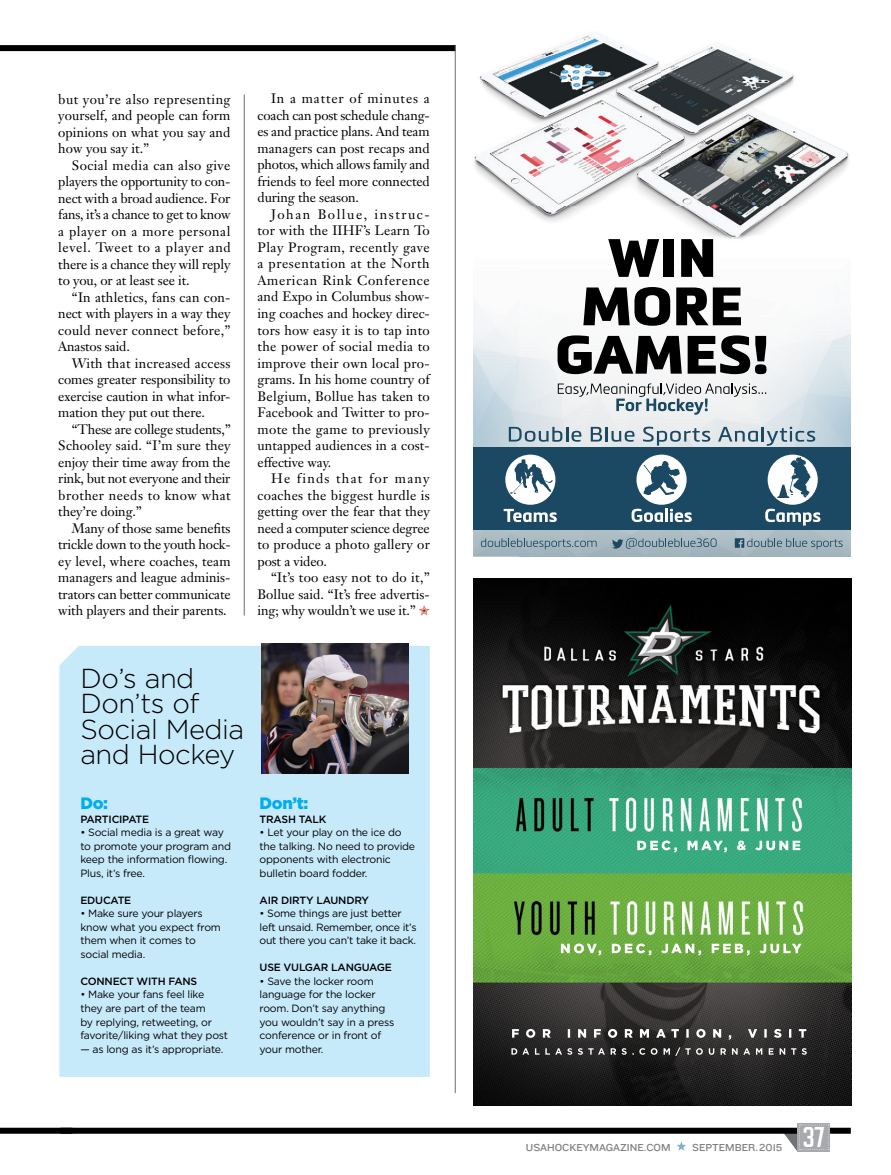
<style>
.page{position:relative;width:891px;height:1175px;background:#fff}
.page>*{position:absolute;margin:0;border:0;box-sizing:border-box;transform-origin:0 0}
.t1{font:28.5px "Featured Item";color:#fff}
.t2{font:300 27.45px/25.2px "Gotham";letter-spacing:-.02em;color:#000}
.t3{font:900 16.5px "Gotham";color:#00aeef}
.t4{font:13.5px/16.5px "Janson Text";letter-spacing:-.01em;color:#000;text-align:justify}
.t5{font:10.5px/13.5px "Gotham";letter-spacing:-.02em;color:#000}
.t6{font:500 10.5px "Gotham";letter-spacing:-.02em;color:#000}
.t7{font:10.5px "Knockout HTF32 Junior Cruiserwt";color:#808285}
</style>
<div class="page">
<div style="left:0;top:45px;width:456px;height:6px;background:#000"></div>
<div style="left:0;top:1127px;width:72px;height:6px;background:#000"></div>
<div style="left:60px;top:1127px;width:791px;height:6px;background:#000"></div>
<div style="left:797px;top:1122px;width:33px;height:29px;background:#a7a9ac"></div>
<svg style="left:783px;top:1124px;width:46px;height:27px"></svg>
<hr style="left:244px;top:95px;width:1px;height:520px;background:#6d6e71">
<svg style="left:677px;top:1141px;width:9px;height:9px"></svg>
<img style="left:473px;top:307px;width:47px;height:249px">
<img style="left:520px;top:258px;width:331px;height:298px">
<img style="left:474px;top:34px;width:375px;height:172px">
<img style="left:524px;top:206px;width:272px;height:52px">
<svg style="left:509px;top:427px;width:73px;height:15px"></svg>
<svg style="left:591px;top:427px;width:44px;height:15px"></svg>
<svg style="left:643px;top:427px;width:67px;height:18px"></svg>
<svg style="left:718px;top:427px;width:97px;height:19px;background:#adbdc7"></svg>
<div style="left:473px;top:447px;width:378px;height:82px;background:#1b4863"></div>
<svg style="left:481px;top:538px;width:116px;height:11px"></svg>
<svg style="left:612px;top:538px;width:105px;height:11px"></svg>
<svg style="left:735px;top:538px;width:108px;height:11px"></svg>
<svg style="left:765px;top:509px;width:55px;height:16px"></svg>
<div style="left:768px;top:454px;width:50px;height:51px;background:#fff;border-radius:50%"></div>
<svg style="left:777px;top:457px;width:34px;height:41px"></svg>
<div style="left:505px;top:454px;width:50px;height:51px;background:#fff;border-radius:50%"></div>
<svg style="left:510px;top:459px;width:43px;height:35px"></svg>
<svg style="left:504px;top:509px;width:53px;height:13px"></svg>
<div style="left:636px;top:454px;width:51px;height:51px;background:#fff;border-radius:50%"></div>
<svg style="left:643px;top:461px;width:37px;height:34px"></svg>
<svg style="left:632px;top:509px;width:60px;height:13px"></svg>
<svg style="left:608px;top:239px;width:51px;height:38px"></svg>
<div style="left:663px;top:239px;width:11px;height:38px;background:#000"></div>
<svg style="left:681px;top:239px;width:32px;height:38px"></svg>
<svg style="left:583px;top:287px;width:87px;height:39px"></svg>
<svg style="left:676px;top:287px;width:65px;height:38px"></svg>
<svg style="left:558px;top:335px;width:124px;height:39px"></svg>
<svg style="left:688px;top:335px;width:79px;height:39px"></svg>
<svg style="left:558px;top:383px;width:208px;height:32px"></svg>
<img style="left:473px;top:579px;width:378px;height:526px">
<hr style="left:455px;top:46px;width:1px;height:1047px;background:#6d6e71">
<div style="left:59px;top:646px;width:371px;height:430px;background:#c7eafb"></div>
<img style="left:261px;top:643px;width:147px;height:130px">
<p class="t4" style="left:58px;top:90px;width:174px">but you’re also representing yourself, and people can form opinions on what you say and how you say it.”</p>
<p class="t4" style="left:58px;top:156px;width:174px;text-indent:14px">Social media can also give players the opportunity to con&shy;nect with a broad audience. For fans, it’s a chance to get to know a player on a more personal level. Tweet to a player and there is a chance they will reply to you, or at least see it.</p>
<p class="t4" style="left:58px;top:288px;width:174px;text-indent:14px">“In athletics, fans can con&shy;nect with players in a way they could never connect before,” Anastos said.</p>
<p class="t4" style="left:58px;top:354px;width:174px;text-indent:14px">With that increased access comes greater responsibility to exercise caution in what infor&shy;mation they put out there.</p>
<p class="t4" style="left:58px;top:420px;width:174px;text-indent:14px">“These are college students,” Schooley said. “I’m sure they enjoy their time away from the rink, but not everyone and their brother needs to know what they’re doing.”</p>
<p class="t4" style="left:58px;top:519px;width:174px;text-indent:14px">Many of those same benefits trickle down to the youth hock&shy;ey level, where coaches, team managers and league adminis&shy;trators can better communicate with players and their parents.</p>
<p class="t4" style="left:258px;top:90px;width:174px;text-indent:14px">In a matter of minutes a coach can post schedule chang&shy;es and practice plans. And team managers can post recaps and photos, which allows family and friends to feel more connected during the season.</p>
<p class="t4" style="left:258px;top:206px;width:174px;text-indent:14px">Johan Bollue, instruc&shy;tor with the IIHF’s Learn To Play Program, recently gave a presentation at the North American Rink Conference and Expo in Columbus show&shy;ing coaches and hockey direc&shy;tors how easy it is to tap into the power of social media to improve their own local pro&shy;grams. In his home country of Belgium, Bollue has taken to Facebook and Twitter to pro&shy;mote the game to previously untapped audiences in a cost&shy;effective way.</p>
<p class="t4" style="left:258px;top:470px;width:174px;text-indent:14px">He finds that for many coaches the biggest hurdle is getting over the fear that they need a computer science degree to produce a photo gallery or post a video.</p>
<p class="t4" style="left:258px;top:569px;width:174px;text-indent:14px">“It’s too easy not to do it,” Bollue said. “It’s free advertis&shy;ing; why wouldn’t we use it.”</p>
<h2 class="t2" style="left:80px;top:665px;width:165px">Do’s and<br>Don’ts of<br>Social Media and Hockey</h2>
<p class="t3" style="left:80px;top:794px;width:29px">Do:</p>
<p class="t6" style="left:80px;top:813px;width:70px">PARTICIPATE</p>
<p class="t5" style="left:80px;top:825px;width:152px">• Social media is a great way to promote your program and keep the information flowing.<br>Plus, it’s free.</p>
<p class="t6" style="left:80px;top:894px;width:52px">EDUCATE</p>
<p class="t5" style="left:80px;top:906px;width:142px">• Make sure your players know what you expect from them when it comes to social media.</p>
<p class="t6" style="left:80px;top:975px;width:118px">CONNECT WITH FANS</p>
<p class="t5" style="left:80px;top:987px;width:149px">• Make your fans feel like they are part of the team<br>by replying, retweeting, or favorite/liking what they post</p>
<p class="t5" style="left:80px;top:1041px;width:144px">— as long as it’s appropriate.</p>
<p class="t3" style="left:260px;top:794px;width:50px">Don’t:</p>
<p class="t6" style="left:260px;top:813px;width:68px">TRASH TALK</p>
<p class="t5" style="left:260px;top:825px;width:157px">• Let your play on the ice do the talking. No need to provide opponents with electronic bulletin board fodder.</p>
<p class="t6" style="left:260px;top:894px;width:111px">AIR DIRTY LAUNDRY</p>
<p class="t5" style="left:260px;top:906px;width:158px">• Some things are just better left unsaid. Remember, once it’s out there you can’t take it back.</p>
<p class="t6" style="left:260px;top:961px;width:134px">USE VULGAR LANGUAGE</p>
<p class="t5" style="left:260px;top:974px;width:136px">• Save the locker room language for the locker room. Don’t say anything you wouldn’t say in a press conference or in front of your mother.</p>
<p class="t7" style="left:526px;top:1141px;width:146px">USAHOCKEYMAGAZINE.COM</p>
<p class="t7" style="left:692px;top:1141px;width:92px">SEPTEMBER.2015</p>
<h1 class="t1" style="left:803px;top:1121px;width:24px">37</h1>
</div>
